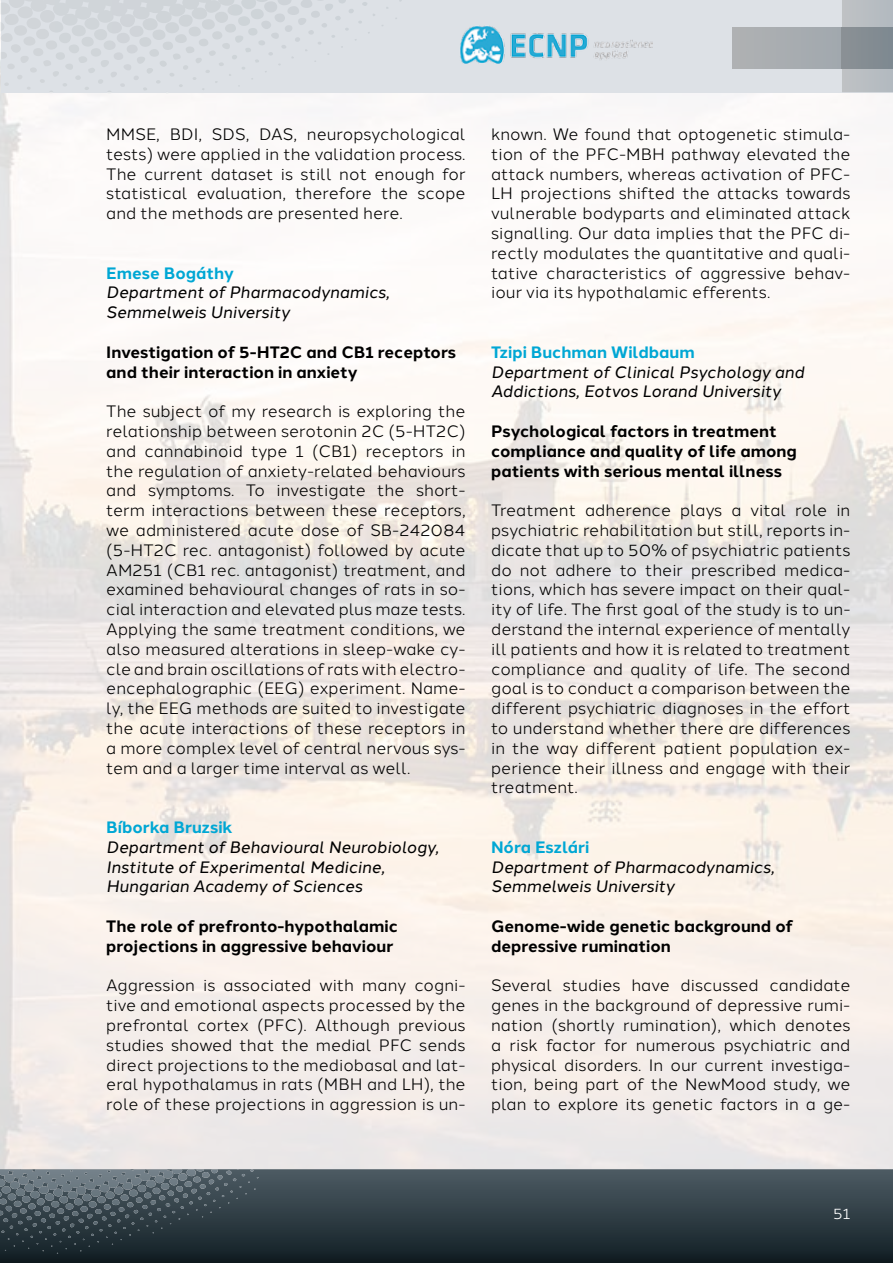
<style>
.page{position:relative;width:893px;height:1263px;background:#fff}
.page>*{position:absolute;margin:0;border:0;box-sizing:border-box;transform-origin:0 0}
.t1{font:16.5px/19.8px "Halcom";color:#000;text-align:justify}
.t2{font:700 16.5px/19.8px "Halcom";color:#000}
.t3{font:italic 16.5px/19.8px "Halcom";color:#000}
.t4{font:700 16.5px "Halcom";color:#00a7d4}
.t5{font:15px "Halcom";color:#fff}
</style>
<div class="page">
<img style="left:0;top:92px;width:893px;height:1171px">
<div style="left:1px;top:0;width:892px;height:92px;background:#dde1e6"></div>
<div style="left:842px;top:0;width:51px;height:92px;background:#b8bec2"></div>
<div style="left:732px;top:28px;width:110px;height:40px;background:#a8adb0"></div>
<div style="left:842px;top:28px;width:51px;height:40px;background:#848d93"></div>
<svg style="left:0;top:0;width:402px;height:94px"></svg>
<svg style="left:0;top:1169px;width:253px;height:94px;background:#3c4950"></svg>
<img style="left:460px;top:26px;width:193px;height:38px">
<p class="t1" style="left:106px;top:123px;width:361px">MMSE, BDI, SDS, DAS, neuropsychological tests) were applied in the validation process.<br>The current dataset is still not enough for statistical evaluation, therefore the scope and the methods are presented here.</p>
<p class="t4" style="left:106px;top:259px;width:129px">Emese Bogáthy</p>
<p class="t3" style="left:106px;top:281px;width:285px">Department of Pharmacodynamics,<br>Semmelweis University</p>
<p class="t2" style="left:106px;top:341px;width:351px">Investigation of 5-HT2C and CB1 receptors and their interaction in anxiety</p>
<p class="t1" style="left:106px;top:400px;width:361px">The subject of my research is exploring the relationship between serotonin 2C (5-HT2C) and cannabinoid type 1 (CB1) receptors in the regulation of anxiety-related behaviours and symptoms. To investigate the short&shy;term interactions between these receptors, we administered acute dose of SB-242084 (5-HT2C rec. antagonist) followed by acute AM251 (CB1 rec. antagonist) treatment, and examined behavioural changes of rats in so&shy;cial interaction and elevated plus maze tests.<br>Applying the same treatment conditions, we also measured alterations in sleep-wake cy&shy;cle and brain oscillations of rats with electro&shy;encephalographic (EEG) experiment. Name&shy;ly, the EEG methods are suited to investigate the acute interactions of these receptors in a more complex level of central nervous sys&shy;tem and a larger time interval as well.</p>
<p class="t4" style="left:106px;top:814px;width:128px">Bíborka Bruzsik</p>
<p class="t3" style="left:106px;top:835px;width:334px">Department of Behavioural Neurobiology,<br>Institute of Experimental Medicine,<br>Hungarian Academy of Sciences</p>
<p class="t2" style="left:106px;top:915px;width:293px">The role of prefronto-hypothalamic projections in aggressive behaviour</p>
<p class="t1" style="left:106px;top:974px;width:361px">Aggression is associated with many cogni&shy;tive and emotional aspects processed by the prefrontal cortex (PFC). Although previous studies showed that the medial PFC sends direct projections to the mediobasal and lat&shy;eral hypothalamus in rats (MBH and LH), the role of these projections in aggression is un-</p>
<p class="t1" style="left:491px;top:123px;width:361px">known. We found that optogenetic stimula&shy;tion of the PFC-MBH pathway elevated the attack numbers, whereas activation of PFC-LH projections shifted the attacks towards vulnerable bodyparts and eliminated attack signalling. Our data implies that the PFC di&shy;rectly modulates the quantitative and quali&shy;tative characteristics of aggressive behav&shy;iour via its hypothalamic efferents.</p>
<p class="t4" style="left:491px;top:339px;width:205px">Tzipi Buchman Wildbaum</p>
<p class="t3" style="left:491px;top:360px;width:315px">Department of Clinical Psychology and<br>Addictions, Eotvos Lorand University</p>
<p class="t2" style="left:491px;top:420px;width:307px">Psychological factors in treatment compliance and quality of life among patients with serious mental illness</p>
<p class="t1" style="left:491px;top:499px;width:361px">Treatment adherence plays a vital role in psychiatric rehabilitation but still, reports in&shy;dicate that up to 50% of psychiatric patients do not adhere to their prescribed medica&shy;tions, which has severe impact on their qual&shy;ity of life. The first goal of the study is to un&shy;derstand the internal experience of mentally ill patients and how it is related to treatment compliance and quality of life. The second goal is to conduct a comparison between the different psychiatric diagnoses in the effort to understand whether there are differences in the way different patient population ex&shy;perience their illness and engage with their treatment.</p>
<p class="t4" style="left:491px;top:834px;width:100px">Nóra Eszlári</p>
<p class="t3" style="left:491px;top:855px;width:285px">Department of Pharmacodynamics,<br>Semmelweis University</p>
<p class="t2" style="left:491px;top:915px;width:303px">Genome-wide genetic background of depressive rumination</p>
<p class="t1" style="left:491px;top:974px;width:361px">Several studies have discussed candidate genes in the background of depressive rumi&shy;nation (shortly rumination), which denotes a risk factor for numerous psychiatric and physical disorders. In our current investiga&shy;tion, being part of the NewMood study, we plan to explore its genetic factors in a ge-</p>
<p class="t5" style="left:833px;top:1202px;width:19px">51</p>
</div>
